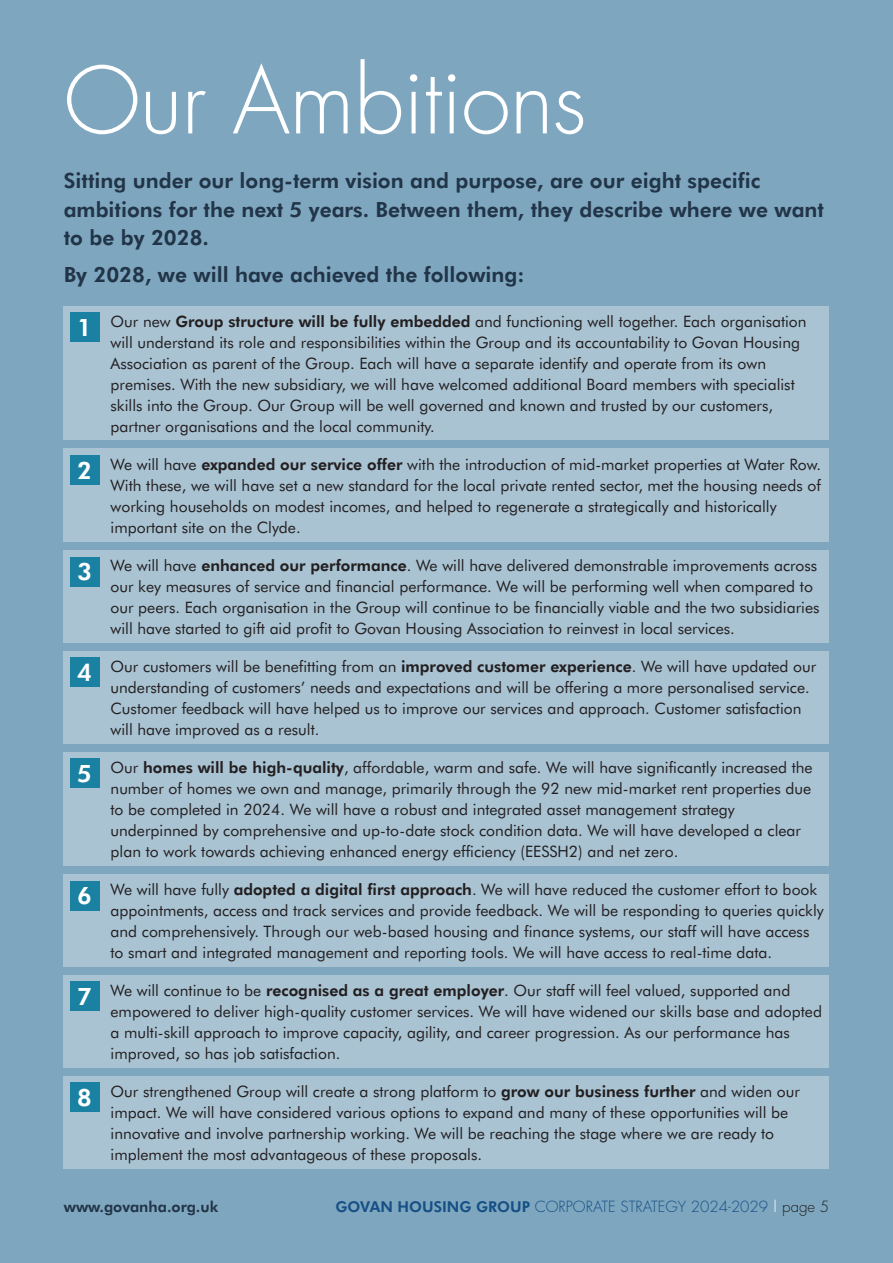
<style>
.page{position:relative;width:893px;height:1263px;background:#7ea7bf}
.page>*{position:absolute;margin:0;border:0;box-sizing:border-box;transform-origin:0 0}
.t1{font:300 90px "Futura";letter-spacing:-.01em;color:#fff}
.t2{font:800 21px/28.5px "Futura BT";color:#223447}
.t3{font:15.75px/21px "Futura BT";color:#231f20}
.t4{font:300 15px "Futura";color:#164f85}
.t5{font:800 15px "Futura BT";color:#223447}
.s1{font-weight:800;font-size:24px;color:#fff}
.s2{font-weight:800}
.s3{font-family:"Futura BT";font-weight:800}
.s4{color:#fff}
.s5{color:#231f20}
</style>
<div class="page">
<div style="left:64px;top:306px;width:765px;height:134px;background:#a9c3d3"></div>
<div style="left:70px;top:313px;width:30px;height:29px;background:#1a81a2"></div>
<div style="left:64px;top:449px;width:765px;height:93px;background:#a9c3d3"></div>
<div style="left:70px;top:455px;width:30px;height:30px;background:#1a81a2"></div>
<div style="left:64px;top:550px;width:765px;height:92px;background:#a9c3d3"></div>
<div style="left:70px;top:557px;width:30px;height:29px;background:#1a81a2"></div>
<div style="left:64px;top:651px;width:765px;height:92px;background:#a9c3d3"></div>
<div style="left:70px;top:657px;width:30px;height:30px;background:#1a81a2"></div>
<div style="left:64px;top:752px;width:765px;height:114px;background:#a9c3d3"></div>
<div style="left:70px;top:758px;width:30px;height:30px;background:#1a81a2"></div>
<div style="left:64px;top:874px;width:765px;height:92px;background:#a9c3d3"></div>
<div style="left:70px;top:881px;width:30px;height:29px;background:#1a81a2"></div>
<div style="left:64px;top:975px;width:765px;height:92px;background:#a9c3d3"></div>
<div style="left:70px;top:981px;width:30px;height:30px;background:#1a81a2"></div>
<div style="left:64px;top:1076px;width:765px;height:92px;background:#a9c3d3"></div>
<div style="left:70px;top:1082px;width:30px;height:30px;background:#1a81a2"></div>
<h1 class="t1" style="left:64px;top:59px;width:524px">Our Ambitions</h1>
<h2 class="t2" style="left:64px;top:167px;width:762px">Sitting under our long-term vision and purpose, are our eight specific ambitions for the next 5 years. Between them, they describe where we want to be by 2028.</h2>
<h2 class="t2" style="left:64px;top:261px;width:462px">By 2028, we will have achieved the following:</h2>
<p class="t3" style="left:111px;top:311px;width:698px;text-indent:-33px"><span class="s1">1</span> Our new <span class="s2">Group structure will be fully embedded</span> and functioning well together. Each organisation will understand its role and responsibilities within the Group and its accountability to Govan Housing Association as parent of the Group. Each will have a separate identify and operate from its own premises. With the new subsidiary, we will have welcomed additional Board members with specialist skills into the Group. Our Group will be well governed and known and trusted by our customers, partner organisations and the local community.</p>
<p class="t3" style="left:111px;top:454px;width:712px;text-indent:-33px"><span class="s1">2</span> We will have <span class="s2">expanded our service offer</span> with the introduction of mid-market properties at Water Row.<br>With these, we will have set a new standard for the local private rented sector, met the housing needs of working households on modest incomes, and helped to regenerate a strategically and historically important site on the Clyde.</p>
<p class="t3" style="left:111px;top:555px;width:710px;text-indent:-33px"><span class="s1">3</span> We will have <span class="s2">enhanced our performance</span>. We will have delivered demonstrable improvements across our key measures of service and financial performance. We will be performing well when compared to our peers. Each organisation in the Group will continue to be financially viable and the two subsidiaries will have started to gift aid profit to Govan Housing Association to reinvest in local services.</p>
<p class="t3" style="left:111px;top:656px;width:707px;text-indent:-33px"><span class="s1">4</span> Our customers will be benefitting from an <span class="s2">improved customer experience</span>. We will have updated our understanding of customers’ needs and expectations and will be offering a more personalised service.<br>Customer feedback will have helped us to improve our services and approach. Customer satisfaction will have improved as a result.</p>
<p class="t3" style="left:111px;top:757px;width:704px;text-indent:-33px"><span class="s1">5</span> Our <span class="s2">homes will be high-quality</span>, affordable, warm and safe. We will have significantly increased the number of homes we own and manage, primarily through the 92 new mid-market rent properties due to be completed in 2024. We will have a robust and integrated asset management strategy underpinned by comprehensive and up-to-date stock condition data. We will have developed a clear plan to work towards achieving enhanced energy efficiency (EESSH2) and net zero.</p>
<p class="t3" style="left:111px;top:879px;width:715px;text-indent:-33px"><span class="s1">6</span> We will have fully <span class="s2">adopted a digital first approach</span>. We will have reduced the customer effort to book appointments, access and track services and provide feedback. We will be responding to queries quickly and comprehensively. Through our web-based housing and finance systems, our staff will have access to smart and integrated management and reporting tools. We will have access to real-time data.</p>
<p class="t3" style="left:111px;top:980px;width:713px;text-indent:-33px"><span class="s1">7</span> We will continue to be <span class="s2">recognised as a great employer</span>. Our staff will feel valued, supported and empowered to deliver high-quality customer services. We will have widened our skills base and adopted a multi-skill approach to improve capacity, agility, and career progression. As our performance has improved, so has job satisfaction.</p>
<p class="t3" style="left:111px;top:1081px;width:691px;text-indent:-33px"><span class="s1">8</span> Our strengthened Group will create a strong platform to <span class="s2">grow our business further</span> and widen our impact. We will have considered various options to expand and many of these opportunities will be innovative and involve partnership working. We will be reaching the stage where we are ready to implement the most advantageous of these proposals.</p>
<p class="t5" style="left:64px;top:1199px;width:156px">www.govanha.org.uk</p>
<p class="t4" style="left:335px;top:1199px;width:495px"><span class="s3">GOVAN HOUSING GROUP</span> CORPORATE STRATEGY 2024-2029 <span class="s4">|</span> <span class="s5">page 5</span></p>
</div>
